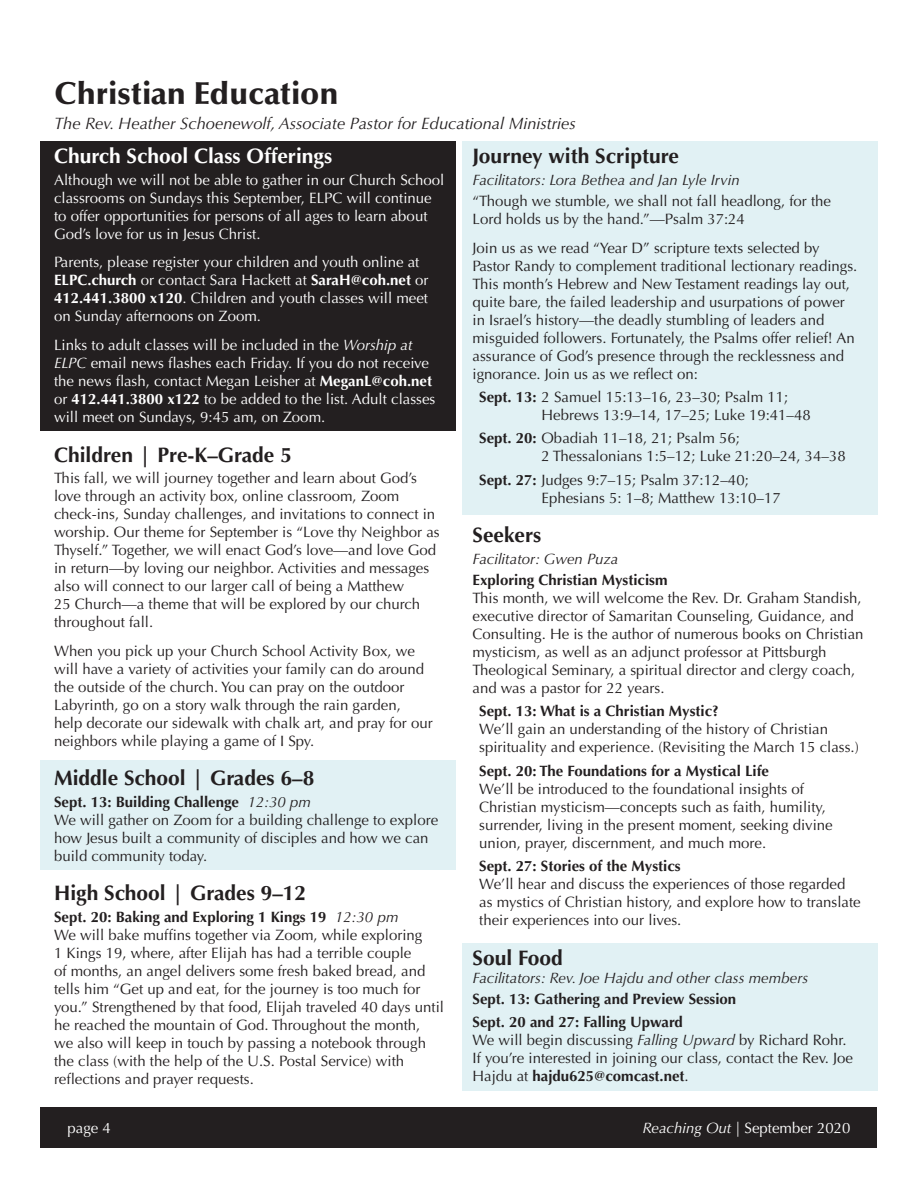
<style>
.page{position:relative;width:918px;height:1188px;background:#fff}
.page>*{position:absolute;margin:0;border:0;box-sizing:border-box;transform-origin:0 0}
.t1{font:900 31.5px "Optima LT Std";color:#231f20}
.t2{font:700 21px "Optima LT Std";color:#231f20}
.t3{font:700 21px "Optima LT Std";color:#fff}
.t4{font:italic 16.5px "Optima LT Std";color:#231f20}
.t5{font:15px/18px "Optima LT Std";color:#231f20}
.t6{font:15px/18px "Optima LT Std";color:#fff}
.t7{font:700 15px "Optima LT Std";color:#231f20}
.t8{font:italic 15px "Optima LT Std";color:#231f20}
.s1{font-weight:700}
.s2{font-style:italic}
.s3{font-weight:400;font-style:italic}
</style>
<div class="page">
<div style="left:462px;top:142px;width:416px;height:373px;background:#e1f1f4"></div>
<div style="left:40px;top:142px;width:416px;height:289px;background:#231f20"></div>
<div style="left:40px;top:761px;width:416px;height:109px;background:#e1f1f4"></div>
<div style="left:40px;top:1107px;width:838px;height:41px;background:#231f20"></div>
<div style="left:462px;top:944px;width:416px;height:147px;background:#e1f1f4"></div>
<p class="t1" style="left:54px;top:75px;width:286px">Christian Education</p>
<p class="t4" style="left:54px;top:114px;width:523px">The Rev. Heather Schoenewolf, Associate Pastor for Educational Ministries</p>
<p class="t3" style="left:54px;top:144px;width:280px">Church School Class Offerings</p>
<p class="t6" style="left:54px;top:171px;width:392px">Although we will not be able to gather in our Church School classrooms on Sundays this September, ELPC will continue to offer opportunities for persons of all ages to learn about God’s love for us in Jesus Christ.</p>
<p class="t6" style="left:54px;top:254px;width:376px">Parents, please register your children and youth online at <span class="s1">ELPC.church</span> or contact Sara Hackett at <span class="s1">SaraH@coh.net</span> or <span class="s1">412.441.3800 x120</span>. Children and youth classes will meet on Sunday afternoons on Zoom.</p>
<p class="t6" style="left:54px;top:336px;width:383px">Links to adult classes will be included in the <span class="s2">Worship at ELPC</span> email news flashes each Friday. If you do not receive the news flash, contact Megan Leisher at <span class="s1">MeganL@coh.net </span>or <span class="s1">412.441.3800 x122</span> to be added to the list. Adult classes will meet on Sundays, 9:45 am, on Zoom.</p>
<p class="t2" style="left:54px;top:443px;width:240px">Children | Pre-K–Grade 5</p>
<p class="t5" style="left:54px;top:469px;width:387px">This fall, we will journey together and learn about God’s love through an activity box, online classroom, Zoom check-ins, Sunday challenges, and invitations to connect in worship. Our theme for September is “Love thy Neighbor as Thyself.” Together, we will enact God’s love—and love God in return—by loving our neighbor. Activities and messages also will connect to our larger call of being a Matthew<br>25 Church—a theme that will be explored by our church throughout fall.</p>
<p class="t5" style="left:54px;top:642px;width:380px">When you pick up your Church School Activity Box, we will have a variety of activities your family can do around the outside of the church. You can pray on the outdoor Labyrinth, go on a story walk through the rain garden, help decorate our sidewalk with chalk art, and pray for our neighbors while playing a game of I Spy.</p>
<p class="t2" style="left:54px;top:766px;width:262px">Middle School | Grades 6–8</p>
<p class="t7" style="left:54px;top:793px;width:259px">Sept. 13: Building Challenge <span class="s3">12:30 pm</span></p>
<p class="t5" style="left:54px;top:811px;width:386px">We will gather on Zoom for a building challenge to explore how Jesus built a community of disciples and how we can build community today.</p>
<p class="t2" style="left:54px;top:881px;width:254px">High School | Grades 9–12</p>
<p class="t7" style="left:54px;top:908px;width:346px">Sept. 20: Baking and Exploring 1 Kings 19 <span class="s3">12:30 pm</span></p>
<p class="t5" style="left:54px;top:926px;width:392px">We will bake muffins together via Zoom, while exploring<br>1 Kings 19, where, after Elijah has had a terrible couple<br>of months, an angel delivers some fresh baked bread, and tells him “Get up and eat, for the journey is too much for you.” Strengthened by that food, Elijah traveled 40 days until he reached the mountain of God. Throughout the month,<br>we also will keep in touch by passing a notebook through the class (with the help of the U.S. Postal Service) with reflections and prayer requests.</p>
<p class="t2" style="left:472px;top:144px;width:208px">Journey with Scripture</p>
<p class="t8" style="left:472px;top:171px;width:269px">Facilitators: Lora Bethea and Jan Lyle Irvin</p>
<p class="t5" style="left:472px;top:192px;width:360px">“Though we stumble, we shall not fall headlong, for the<br>Lord holds us by the hand.”—Psalm 37:24</p>
<p class="t5" style="left:472px;top:239px;width:386px">Join us as we read “Year D” scripture texts selected by Pastor Randy to complement traditional lectionary readings.<br>This month’s Hebrew and New Testament readings lay out, quite bare, the failed leadership and usurpations of power in Israel’s history—the deadly stumbling of leaders and misguided followers. Fortunately, the Psalms offer relief! An assurance of God’s presence through the recklessness and ignorance. Join us as we reflect on:</p>
<p class="t5" style="left:542px;top:388px;width:271px;text-indent:-62px"><span class="s1">Sept. 13:</span> 2 Samuel 15:13–16, 23–30; Psalm 11;<br>Hebrews 13:9–14, 17–25; Luke 19:41–48</p>
<p class="t5" style="left:542px;top:430px;width:306px;text-indent:-62px"><span class="s1">Sept. 20:</span> Obadiah 11–18, 21; Psalm 56;<br>2 Thessalonians 1:5–12; Luke 21:20–24, 34–38</p>
<p class="t5" style="left:542px;top:471px;width:241px;text-indent:-62px"><span class="s1">Sept. 27:</span> Judges 9:7–15; Psalm 37:12–40;<br>Ephesians 5: 1–8; Matthew 13:10–17</p>
<p class="t2" style="left:472px;top:523px;width:70px">Seekers</p>
<p class="t8" style="left:472px;top:550px;width:147px">Facilitator: Gwen Puza</p>
<p class="t7" style="left:472px;top:571px;width:197px">Exploring Christian Mysticism</p>
<p class="t5" style="left:472px;top:589px;width:393px">This month, we will welcome the Rev. Dr. Graham Standish, executive director of Samaritan Counseling, Guidance, and Consulting. He is the author of numerous books on Christian mysticism, as well as an adjunct professor at Pittsburgh Theological Seminary, a spiritual director and clergy coach, and was a pastor for 22 years.</p>
<p class="t7" style="left:479px;top:703px;width:241px">Sept. 13: What is a Christian Mystic?</p>
<p class="t5" style="left:479px;top:721px;width:381px">We’ll gain an understanding of the history of Christian spirituality and experience. (Revisiting the March 15 class.)</p>
<p class="t7" style="left:479px;top:762px;width:291px">Sept. 20: The Foundations for a Mystical Life</p>
<p class="t5" style="left:479px;top:780px;width:355px">We’ll be introduced to the foundational insights of Christian mysticism—concepts such as faith, humility, surrender, living in the present moment, seeking divine union, prayer, discernment, and much more.</p>
<p class="t7" style="left:479px;top:857px;width:203px">Sept. 27: Stories of the Mystics</p>
<p class="t5" style="left:479px;top:875px;width:383px">We’ll hear and discuss the experiences of those regarded as mystics of Christian history, and explore how to translate their experiences into our lives.</p>
<p class="t2" style="left:472px;top:945px;width:92px">Soul Food</p>
<p class="t8" style="left:472px;top:969px;width:337px">Facilitators: Rev. Joe Hajdu and other class members</p>
<p class="t7" style="left:472px;top:990px;width:265px">Sept. 13: Gathering and Preview Session</p>
<p class="t7" style="left:472px;top:1014px;width:212px">Sept. 20 and 27: Falling Upward</p>
<p class="t5" style="left:472px;top:1032px;width:382px">We will begin discussing <span class="s2">Falling Upward</span> by Richard Rohr.<br>If you’re interested in joining our class, contact the Rev. Joe<br>Hajdu at <span class="s1">hajdu625@comcast.net</span>.</p>
<p class="t6" style="left:68px;top:1119px;width:45px">page 4</p>
<p class="t6" style="left:643px;top:1119px;width:209px"><span class="s2">Reaching Out</span> | September 2020</p>
</div>
